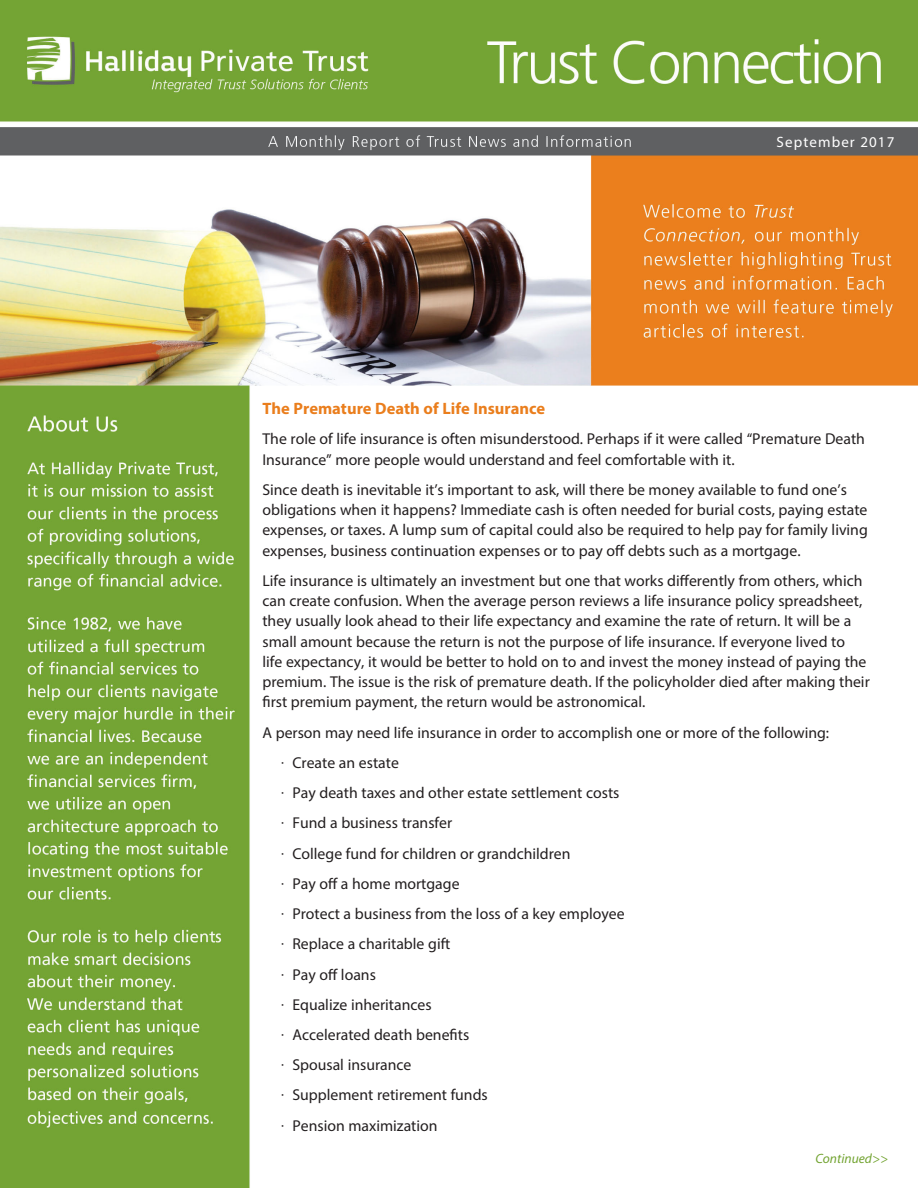
<style>
.page{position:relative;width:918px;height:1188px;background:#fff}
.page>*{position:absolute;margin:0;border:0;box-sizing:border-box;transform-origin:0 0}
.t1{font:700 16.5px "Myriad Pro";color:#ea7e1d}
.t2{font:15.75px/20.2px "Myriad Pro";color:#231f20}
.t3{font:15px "Myriad Pro";letter-spacing:.075em;color:#fff}
.t4{font:italic 13.5px "Myriad Pro";color:#73a432}
.s1{font-family:"Helvetica Neue";font-weight:100}
</style>
<div class="page">
<img style="left:0;top:0;width:918px;height:1188px">
<div style="left:763px;top:1153px;width:125px;height:28px;background:#fff"></div>
<p class="t3" style="left:777px;top:133px;width:119px">September 2017</p>
<p class="t1" style="left:262px;top:398px;width:284px">The Premature Death of Life Insurance</p>
<p class="t2" style="left:262px;top:429px;width:604px">The role of life insurance is often misunderstood. Perhaps if it were called “Premature Death<br>Insurance” more people would understand and feel comfortable with it.</p>
<p class="t2" style="left:262px;top:479px;width:607px">Since death is inevitable it’s important to ask, will there be money available to fund one’s obligations when it happens? Immediate cash is often needed for burial costs, paying estate expenses, or taxes. A lump sum of capital could also be required to help pay for family living expenses, business continuation expenses or to pay off debts such as a mortgage.</p>
<p class="t2" style="left:262px;top:570px;width:609px">Life insurance is ultimately an investment but one that works differently from others, which can create confusion. When the average person reviews a life insurance policy spreadsheet, they usually look ahead to their life expectancy and examine the rate of return. It will be a small amount because the return is not the purpose of life insurance. If everyone lived to<br>life expectancy, it would be better to hold on to and invest the money instead of paying the premium. The issue is the risk of premature death. If the policyholder died after making their first premium payment, the return would be astronomical.</p>
<p class="t2" style="left:262px;top:722px;width:568px">A person may need life insurance in order to accomplish one or more of the following:</p>
<p class="t2" style="left:280px;top:752px;width:120px"><span class="s1">·</span> Create an estate</p>
<p class="t2" style="left:280px;top:782px;width:341px"><span class="s1">·</span> Pay death taxes and other estate settlement costs</p>
<p class="t2" style="left:280px;top:813px;width:173px"><span class="s1">·</span> Fund a business transfer</p>
<p class="t2" style="left:280px;top:843px;width:292px"><span class="s1">·</span> College fund for children or grandchildren</p>
<p class="t2" style="left:280px;top:873px;width:181px"><span class="s1">·</span> Pay off a home mortgage</p>
<p class="t2" style="left:280px;top:903px;width:346px"><span class="s1">·</span> Protect a business from the loss of a key employee</p>
<p class="t2" style="left:280px;top:934px;width:172px"><span class="s1">·</span> Replace a charitable gift</p>
<p class="t2" style="left:280px;top:964px;width:97px"><span class="s1">·</span> Pay off loans</p>
<p class="t2" style="left:280px;top:994px;width:153px"><span class="s1">·</span> Equalize inheritances</p>
<p class="t2" style="left:280px;top:1024px;width:190px"><span class="s1">·</span> Accelerated death benefits</p>
<p class="t2" style="left:280px;top:1055px;width:133px"><span class="s1">·</span> Spousal insurance</p>
<p class="t2" style="left:280px;top:1085px;width:209px"><span class="s1">·</span> Supplement retirement funds</p>
<p class="t2" style="left:280px;top:1115px;width:159px"><span class="s1">·</span> Pension maximization</p>
<p class="t4" style="left:815px;top:1150px;width:74px">Continued&gt;&gt;</p>
</div>
